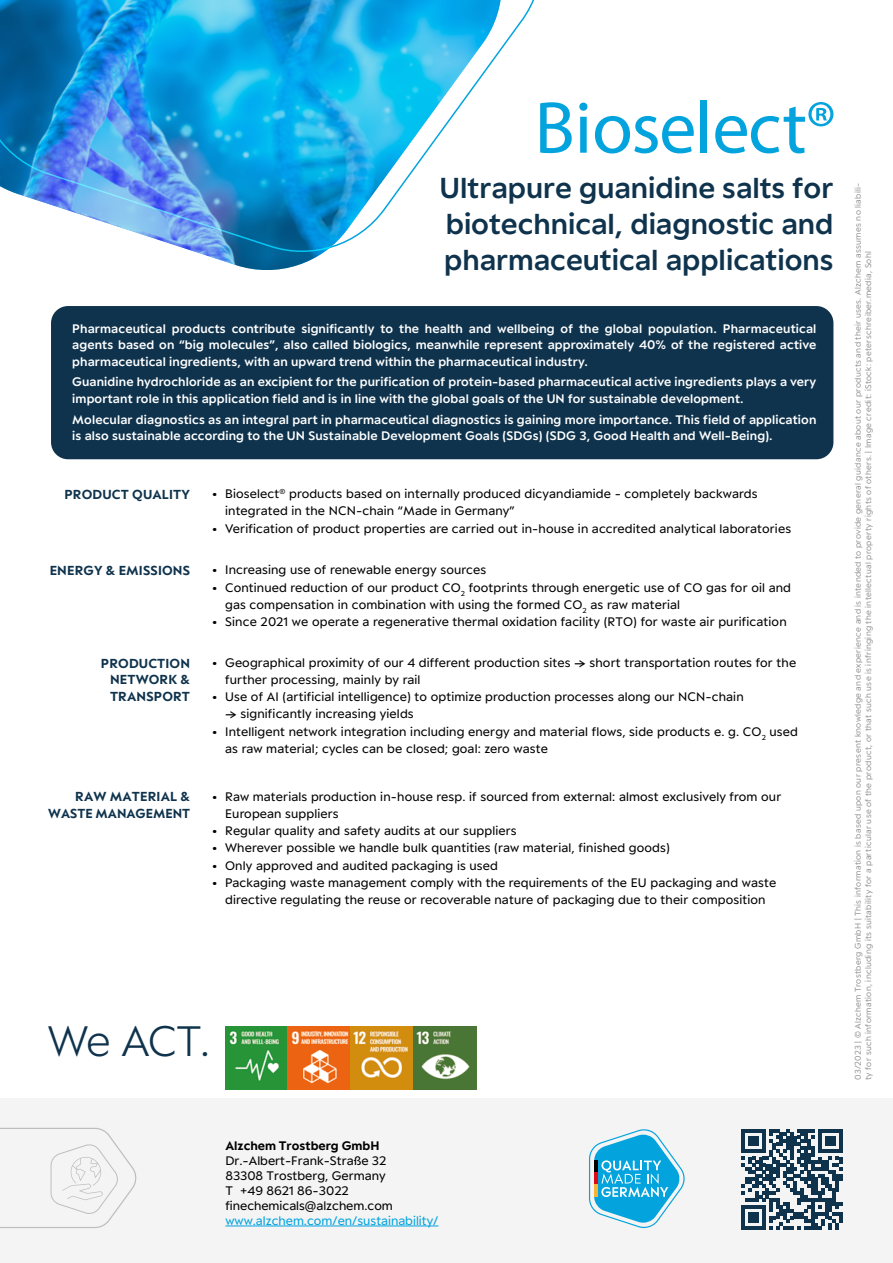
<style>
.page{position:relative;width:893px;height:1263px;background:#fff}
.page>*{position:absolute;margin:0;border:0;box-sizing:border-box;transform-origin:0 0}
.t1{font:200 46.35px "ACT";color:#0f334d}
.t2{font:600 31.5px/36px "ACT";color:#0f334d;text-align:justify}
.t3{font:700 14.25px/16.5px "ACT";letter-spacing:.01em;color:#0f334d;text-align:justify}
.t4{font:13.5px/17.2px "ACT";letter-spacing:.01em;color:#000}
.t5{font:600 13.5px/16.5px "ACT";letter-spacing:.01em;color:#fff}
.t6{font:13.5px "ACT";color:#03a3de}
.t7{font:700 13.5px "ACT";color:#000}
.t8{font:300 9px/10.5px "ACT";letter-spacing:.035em;color:#878787}
.s1{font-weight:700}
</style>
<div class="page">
<img style="left:202px;top:254px;width:119px;height:16px">
<img style="left:0;top:0;width:550px;height:254px">
<div style="left:51px;top:306px;width:782px;height:153px;background:#0f334d;border-radius:17px"></div>
<div style="left:0;top:1098px;width:893px;height:165px;background:#f4f4f4"></div>
<hr style="left:225px;top:1225px;width:213px;height:1px;background:#03a3de">
<svg style="left:589px;top:1129px;width:96px;height:99px"></svg>
<hr style="left:594px;top:1160px;width:4px;height:12px;background:#000">
<hr style="left:594px;top:1172px;width:4px;height:13px;background:#dc0d15">
<hr style="left:594px;top:1185px;width:4px;height:12px;background:#fab434">
<svg style="left:741px;top:1129px;width:101px;height:101px"></svg>
<img style="left:225px;top:1026px;width:252px;height:63px">
<svg style="left:0;top:1127px;width:137px;height:101px"></svg>
<svg style="left:540px;top:102px;width:32px;height:51px"></svg>
<svg style="left:579px;top:103px;width:8px;height:50px"></svg>
<svg style="left:595px;top:116px;width:99px;height:37px"></svg>
<div style="left:700px;top:100px;width:7px;height:53px;background:#03a3de"></div>
<svg style="left:715px;top:102px;width:118px;height:51px"></svg>
<h2 class="t2" style="left:440px;top:168px;width:395px">Ultrapure guanidine salts for biotechnical, diagnostic and pharmaceutical applications</h2>
<p class="t5" style="left:72px;top:319px;width:746px;text-align:justify">Pharmaceutical products contribute significantly to the health and wellbeing of the global population. Pharmaceutical agents based on “big molecules”, also called biologics, meanwhile represent approximately 40% of the registered active pharmaceutical ingredients, with an upward trend within the pharmaceutical industry.</p>
<p class="t5" style="left:72px;top:373px;width:746px">Guanidine hydrochloride as an excipient for the purification of protein-based pharmaceutical active ingredients plays a very important role in this application field and is in line with the global goals of the UN for sustainable development.</p>
<p class="t5" style="left:72px;top:410px;width:746px">Molecular diagnostics as an integral part in pharmaceutical diagnostics is gaining more importance. This field of application is also sustainable according to the UN Sustainable Development Goals (SDGs) (SDG 3, Good Health and Well-Being).</p>
<p class="t3" style="left:64px;top:485px;width:127px">PRODUCT QUALITY</p>
<p class="t4" style="left:225px;top:485px;width:534px;text-indent:-13px"><span class="s1">•</span> Bioselect<sup>®</sup> products based on internally produced dicyandiamide - completely backwards integrated in the NCN-chain “Made in Germany”</p>
<p class="t4" style="left:212px;top:519px;width:580px"><span class="s1">•</span> Verification of product properties are carried out in-house in accredited analytical laboratories</p>
<p class="t3" style="left:50px;top:561px;width:142px">ENERGY &amp; EMISSIONS</p>
<p class="t4" style="left:212px;top:561px;width:275px"><span class="s1">•</span> Increasing use of renewable energy sources</p>
<p class="t4" style="left:225px;top:578px;width:567px;text-indent:-13px"><span class="s1">•</span> Continued reduction of our product CO<sub>2</sub> footprints through energetic use of CO gas for oil and gas compensation in combination with using the formed CO<sub>2</sub> as raw material</p>
<p class="t4" style="left:212px;top:612px;width:576px"><span class="s1">•</span> Since 2021 we operate a regenerative thermal oxidation facility (RTO) for waste air purification</p>
<p class="t3" style="left:110px;top:654px;width:82px;text-indent:-9px">PRODUCTION NETWORK &amp; TRANSPORT</p>
<p class="t4" style="left:225px;top:653px;width:572px;text-indent:-13px"><span class="s1">•</span> Geographical proximity of our 4 different production sites → short transportation routes for the further processing, mainly by rail</p>
<p class="t4" style="left:212px;top:687px;width:533px"><span class="s1">•</span> Use of AI (artificial intelligence) to optimize production processes along our NCN-chain</p>
<p class="t4" style="left:225px;top:705px;width:190px">→ significantly increasing yields</p>
<p class="t4" style="left:225px;top:722px;width:574px;text-indent:-13px"><span class="s1">•</span> Intelligent network integration including energy and material flows, side products e. g. CO<sub>2</sub> used as raw material; cycles can be closed; goal: zero waste</p>
<p class="t3" style="left:48px;top:788px;width:143px;text-align:right">RAW MATERIAL &amp;<br>WASTE MANAGEMENT</p>
<p class="t4" style="left:225px;top:787px;width:558px;text-indent:-13px"><span class="s1">•</span> Raw materials production in-house resp. if sourced from external: almost exclusively from our<br>European suppliers</p>
<p class="t4" style="left:212px;top:821px;width:306px"><span class="s1">•</span> Regular quality and safety audits at our suppliers</p>
<p class="t4" style="left:212px;top:839px;width:459px"><span class="s1">•</span> Wherever possible we handle bulk quantities (raw material, finished goods)</p>
<p class="t4" style="left:212px;top:856px;width:287px"><span class="s1">•</span> Only approved and audited packaging is used</p>
<p class="t4" style="left:212px;top:873px;width:565px;text-align:center"><span class="s1">•</span> Packaging waste management comply with the requirements of the EU packaging and waste directive regulating the reuse or recoverable nature of packaging due to their composition</p>
<h1 class="t1" style="left:48px;top:1006px;width:164px">We ACT.</h1>
<p class="t8" style="left:852px;top:1080px;width:899px;rotate:-90deg">03/2023 | © Alzchem Trostberg GmbH | This information is based upon our present knowledge and experience and is intended to provide general guidance about our products and their uses. Alzchem assumes no liabili&shy;ty for such information, including its suitability for a particular use of the product, or that such use is infringing the intellectual property rights of others. | Image credit: iStock: peterschreiber.media, Sohl</p>
<p class="t7" style="left:225px;top:1134px;width:156px">Alzchem Trostberg GmbH</p>
<p class="t4" style="left:225px;top:1152px;width:169px;line-height:15px">Dr.-Albert-Frank-Straße 32<br>83308 Trostberg, Germany<br>T +49 8621 86-3022 finechemicals@alzchem.com</p>
<p class="t6" style="left:225px;top:1210px;width:215px">www.alzchem.com/en/sustainability/</p>
</div>
